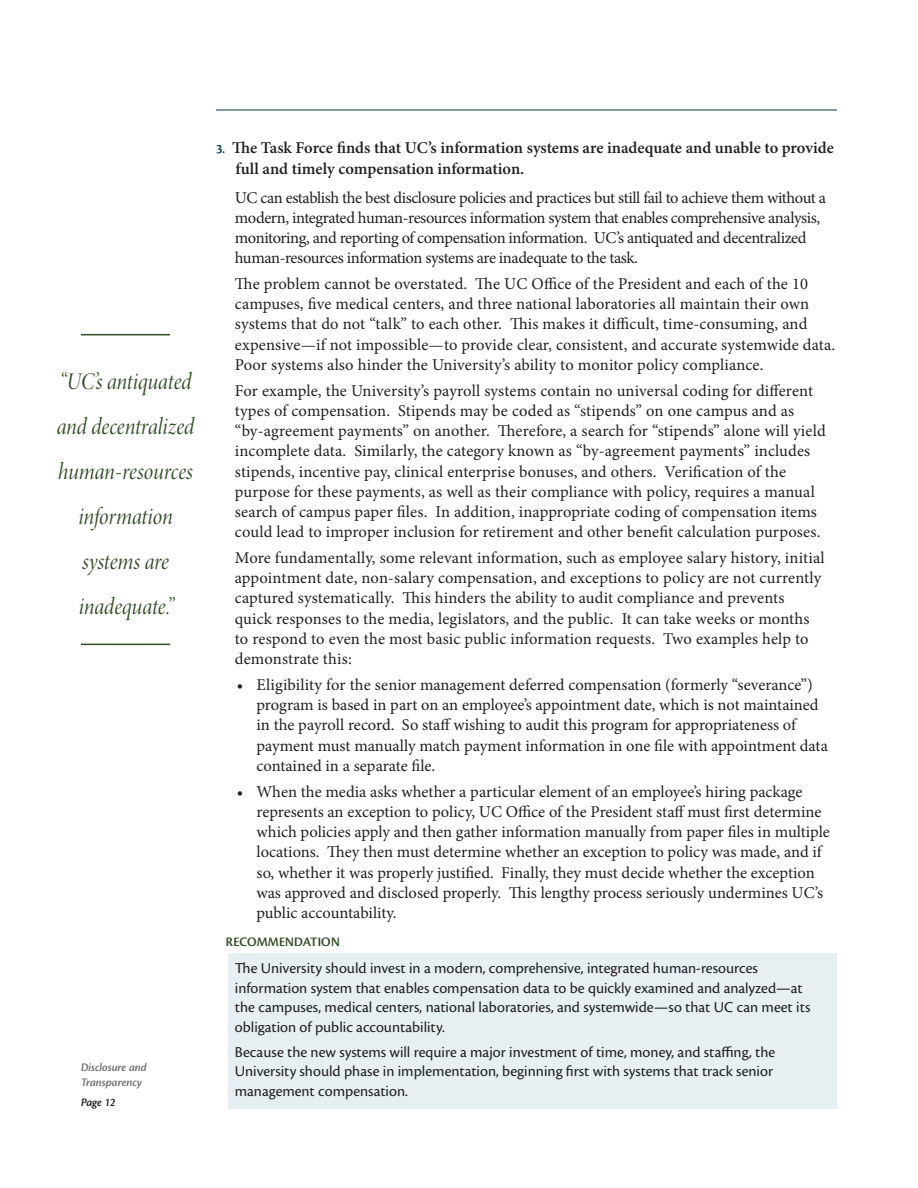
<style>
.page{position:relative;width:918px;height:1188px;background:#fff}
.page>*{position:absolute;margin:0;border:0;box-sizing:border-box;transform-origin:0 0}
.t1{font:24px/45px "Minion Pro It Disp";letter-spacing:-.005em;color:#304d23;text-align:center;scale:.9 1}
.t2{font:16.5px/20.2px "Minion Pro";color:#231f20}
.t3{font:16.5px/20.2px "Minion Pro";letter-spacing:-.025em;color:#231f20}
.t4{font:600 16.5px/20.2px "Minion Pro";color:#231f20}
.t5{font:15.75px/19.5px "Cronos Pro";color:#231f20}
.t6{font:13.5px "Cronos Pro Semibold Disp";letter-spacing:.005em;color:#304d23}
.t7{font:12px/14.4px "Cronos Pro Semibold Disp It";letter-spacing:-.005em;color:#717074}
.t8{font:12px "Cronos Pro Semibold Disp It";color:#231f20}
.s1{font-family:"Cronos Pro Semibold Disp";font-weight:400;font-size:13.5px;color:#003644}
</style>
<div class="page">
<div style="left:228px;top:953px;width:609px;height:155px;background:#e6eff2"></div>
<hr style="left:216px;top:110px;width:621px;height:1px;background:#003644">
<hr style="left:81px;top:334px;width:89px;height:1px;background:#304d23">
<hr style="left:81px;top:644px;width:89px;height:1px;background:#304d23">
<p class="t1" style="left:57px;top:360px;width:154px">“UC’s antiquated and decentralized human-resources information systems are inadequate.”</p>
<p class="t7" style="left:81px;top:1061px;width:67px">Disclosure and<br>Transparency</p>
<p class="t8" style="left:81px;top:1095px;width:30px">Page 12</p>
<p class="t4" style="left:236px;top:139px;width:600px;text-indent:-20px"><span class="s1">3.</span> The Task Force finds that UC’s information systems are inadequate and unable to provide full and timely compensation information.</p>
<p class="t3" style="left:235px;top:187px;width:593px">UC can establish the best disclosure policies and practices but still fail to achieve them without a modern, integrated human-resources information system that enables comprehensive analysis, monitoring, and reporting of compensation information. UC’s antiquated and decentralized human-resources information systems are inadequate to the task.</p>
<p class="t2" style="left:235px;top:274px;width:602px">The problem cannot be overstated. The UC Office of the President and each of the 10 campuses, five medical centers, and three national laboratories all maintain their own systems that do not “talk” to each other. This makes it difficult, time-consuming, and expensive—if not impossible—to provide clear, consistent, and accurate systemwide data.<br>Poor systems also hinder the University’s ability to monitor policy compliance.</p>
<p class="t2" style="left:235px;top:380px;width:592px">For example, the University’s payroll systems contain no universal coding for different types of compensation. Stipends may be coded as “stipends” on one campus and as “by-agreement payments” on another. Therefore, a search for “stipends” alone will yield incomplete data. Similarly, the category known as “by-agreement payments” includes stipends, incentive pay, clinical enterprise bonuses, and others. Verification of the purpose for these payments, as well as their compliance with policy, requires a manual search of campus paper files. In addition, inappropriate coding of compensation items could lead to improper inclusion for retirement and other benefit calculation purposes.</p>
<p class="t2" style="left:235px;top:548px;width:591px">More fundamentally, some relevant information, such as employee salary history, initial appointment date, non-salary compensation, and exceptions to policy are not currently captured systematically. This hinders the ability to audit compliance and prevents quick responses to the media, legislators, and the public. It can take weeks or months to respond to even the most basic public information requests. Two examples help to demonstrate this:</p>
<p class="t2" style="left:256px;top:675px;width:573px;text-indent:-20px">• Eligibility for the senior management deferred compensation (formerly “severance”) program is based in part on an employee’s appointment date, which is not maintained in the payroll record. So staff wishing to audit this program for appropriateness of payment must manually match payment information in one file with appointment data contained in a separate file.</p>
<p class="t2" style="left:256px;top:781px;width:575px;text-indent:-20px">• When the media asks whether a particular element of an employee’s hiring package represents an exception to policy, UC Office of the President staff must first determine which policies apply and then gather information manually from paper files in multiple locations. They then must determine whether an exception to policy was made, and if so, whether it was properly justified. Finally, they must decide whether the exception was approved and disclosed properly. This lengthy process seriously undermines UC’s public accountability.</p>
<p class="t6" style="left:226px;top:934px;width:115px">RECOMMENDATION</p>
<p class="t5" style="left:235px;top:959px;width:577px">The University should invest in a modern, comprehensive, integrated human-resources information system that enables compensation data to be quickly examined and analyzed—at the campuses, medical centers, national laboratories, and systemwide—so that UC can meet its obligation of public accountability.</p>
<p class="t5" style="left:235px;top:1042px;width:542px">Because the new systems will require a major investment of time, money, and staffing, the<br>University should phase in implementation, beginning first with systems that track senior management compensation.</p>
</div>
